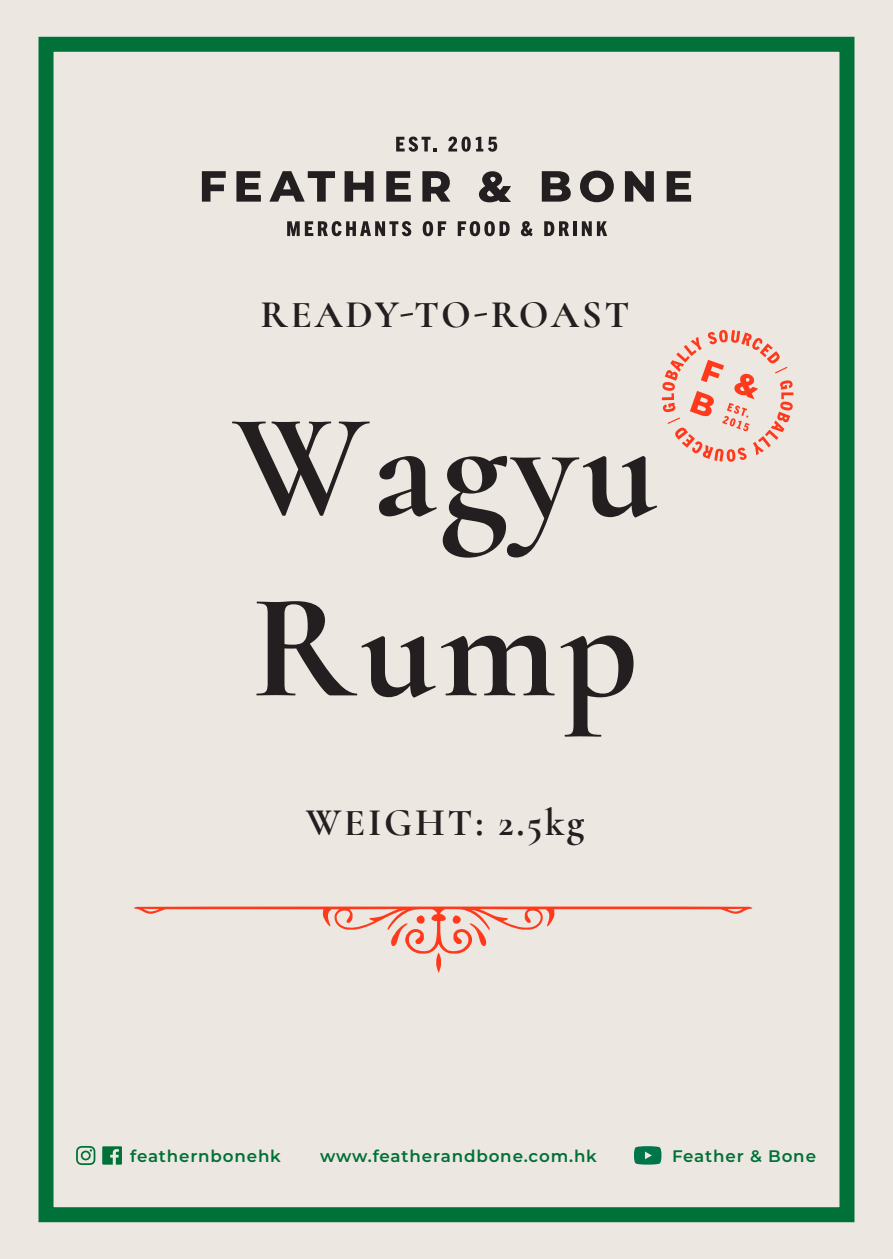
<style>
.page{position:relative;width:893px;height:1259px;background:#ece7e0}
.page>*{position:absolute;margin:0;border:0;box-sizing:border-box;transform-origin:0 0}
.t1{font:700 150px/180px "Cormorant";letter-spacing:.03em;color:#231f20}
.t2{font:700 39px "Cormorant";letter-spacing:.07em;color:#231f20}
.t3{font:600 16.8px "Montserrat";letter-spacing:.05em;color:#007138}
</style>
<div class="page">
<div style="left:39px;top:37px;width:815px;height:1185px;border:15px solid #007138"></div>
<svg style="left:396px;top:137px;width:41px;height:15px"></svg>
<svg style="left:448px;top:137px;width:49px;height:15px"></svg>
<svg style="left:287px;top:221px;width:124px;height:15px"></svg>
<svg style="left:423px;top:221px;width:23px;height:15px"></svg>
<svg style="left:458px;top:221px;width:52px;height:15px"></svg>
<svg style="left:521px;top:221px;width:12px;height:15px"></svg>
<svg style="left:544px;top:221px;width:25px;height:15px"></svg>
<hr style="left:573px;top:221px;width:4px;height:15px;background:#231f20">
<svg style="left:582px;top:221px;width:25px;height:15px"></svg>
<svg style="left:202px;top:171px;width:24px;height:31px"></svg>
<svg style="left:236px;top:171px;width:25px;height:31px"></svg>
<svg style="left:269px;top:171px;width:66px;height:31px"></svg>
<svg style="left:345px;top:171px;width:28px;height:31px"></svg>
<svg style="left:386px;top:171px;width:25px;height:31px"></svg>
<svg style="left:422px;top:171px;width:28px;height:31px"></svg>
<svg style="left:479px;top:171px;width:32px;height:31px"></svg>
<svg style="left:542px;top:171px;width:29px;height:31px"></svg>
<svg style="left:580px;top:171px;width:34px;height:31px"></svg>
<svg style="left:625px;top:171px;width:29px;height:31px"></svg>
<svg style="left:667px;top:171px;width:24px;height:31px"></svg>
<svg style="left:134px;top:906px;width:618px;height:67px"></svg>
<svg style="left:76px;top:1146px;width:19px;height:19px"></svg>
<svg style="left:102px;top:1146px;width:20px;height:18px"></svg>
<svg style="left:634px;top:1146px;width:28px;height:19px"></svg>
<svg style="left:662px;top:330px;width:131px;height:131px"></svg>
<h2 class="t2" style="left:261px;top:291px;width:370px">READY-TO-ROAST</h2>
<h1 class="t1" style="left:232px;top:377px;width:427px">Wagyu<br>Rump</h1>
<h2 class="t2" style="left:306px;top:799px;width:280px">WEIGHT: 2.5kg</h2>
<p class="t3" style="left:130px;top:1144px;width:152px">feathernbonehk</p>
<p class="t3" style="left:320px;top:1143px;width:278px">www.featherandbone.com.hk</p>
<p class="t3" style="left:672px;top:1143px;width:145px">Feather &amp; Bone</p>
</div>
